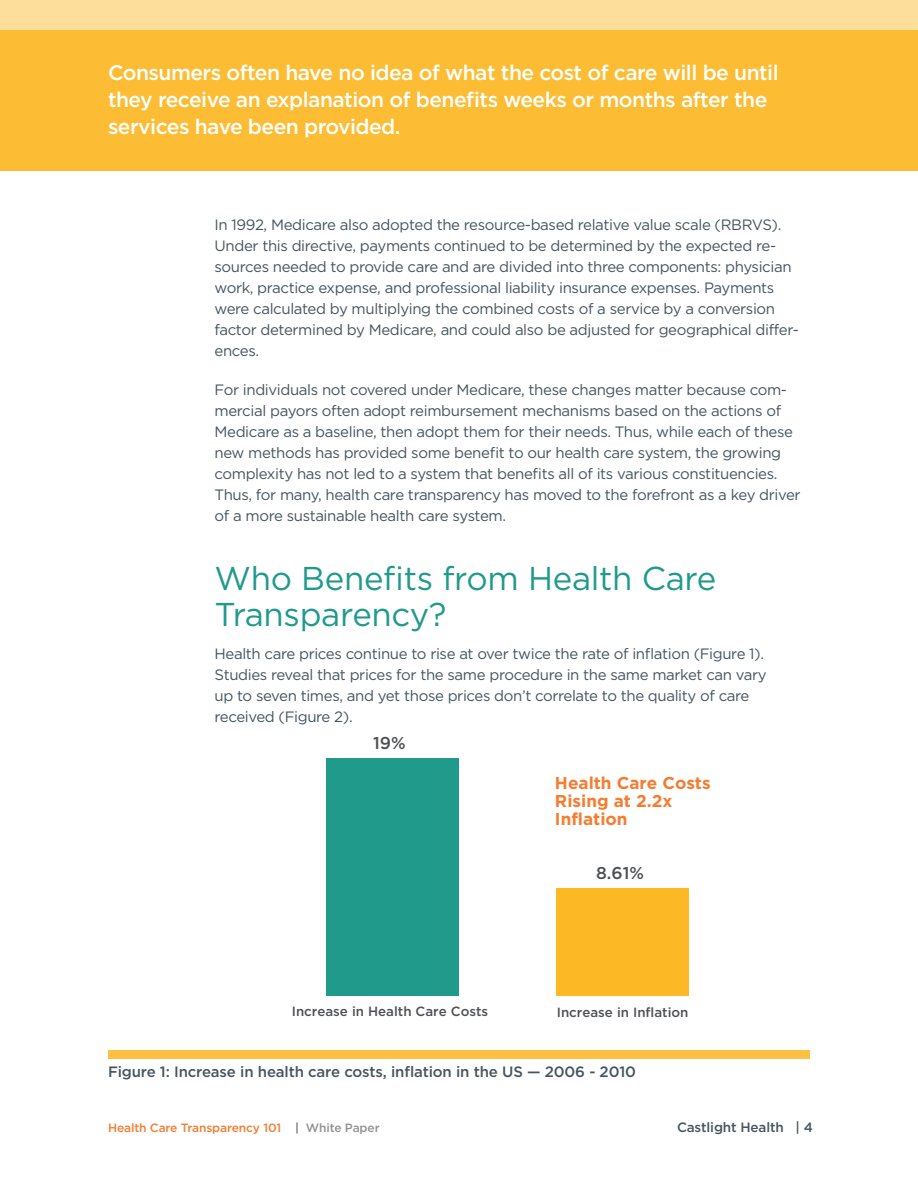
<style>
.page{position:relative;width:918px;height:1188px;background:#fff}
.page>*{position:absolute;margin:0;border:0;box-sizing:border-box;transform-origin:0 0}
.t1{font:33px/36px "Gotham";letter-spacing:-.01em;color:#209a8b}
.t2{font:500 21px/27px "Gotham";letter-spacing:-.025em;color:#fff}
.t3{font:700 17.1px/18.1px "Gotham";color:#f47d31}
.t4{font:500 17.1px "Gotham";color:#4e5054}
.t5{font:15px/21px "Gotham";letter-spacing:-.025em;color:#45555f}
.t6{font:500 15px "Gotham";letter-spacing:-.01em;color:#45555f}
.t7{font:500 13.5px "Gotham";letter-spacing:-.01em;color:#45555f}
.t8{font:500 13.35px "Gotham";color:#4e5054}
.t9{font:500 12px "Gotham";letter-spacing:-.01em;color:#f47d31}
.s1{color:#6c6d70}
.s2{color:#919295}
</style>
<div class="page">
<div style="left:0;top:0;width:918px;height:171px;background:#fdde9a"></div>
<div style="left:0;top:31px;width:918px;height:140px;background:#fcbd34"></div>
<div style="left:108px;top:1050px;width:702px;height:8px;background:#fcc142"></div>
<div style="left:326px;top:758px;width:132px;height:238px;background:#209a8b"></div>
<div style="left:556px;top:888px;width:133px;height:108px;background:#fcb825"></div>
<h2 class="t2" style="left:108px;top:59px;width:672px">Consumers often have no idea of what the cost of care will be until they receive an explanation of benefits weeks or months after the services have been provided.</h2>
<p class="t5" style="left:215px;top:214px;width:586px">In 1992, Medicare also adopted the resource-based relative value scale (RBRVS).<br>Under this directive, payments continued to be determined by the expected re&shy;sources needed to provide care and are divided into three components: physician work, practice expense, and professional liability insurance expenses. Payments were calculated by multiplying the combined costs of a service by a conversion factor determined by Medicare, and could also be adjusted for geographical differ&shy;ences.</p>
<p class="t5" style="left:215px;top:379px;width:588px">For individuals not covered under Medicare, these changes matter because com&shy;mercial payors often adopt reimbursement mechanisms based on the actions of Medicare as a baseline, then adopt them for their needs. Thus, while each of these new methods has provided some benefit to our health care system, the growing complexity has not led to a system that benefits all of its various constituencies.<br>Thus, for many, health care transparency has moved to the forefront as a key driver of a more sustainable health care system.</p>
<h1 class="t1" style="left:215px;top:559px;width:503px">Who Benefits from Health Care<br>Transparency?</h1>
<p class="t5" style="left:215px;top:643px;width:554px">Health care prices continue to rise at over twice the rate of inflation (Figure 1).<br>Studies reveal that prices for the same procedure in the same market can vary up to seven times, and yet those prices don’t correlate to the quality of care received (Figure 2).</p>
<p class="t4" style="left:373px;top:732px;width:34px">19%</p>
<p class="t3" style="left:555px;top:773px;width:157px">Health Care Costs<br>Rising at 2.2x<br>Inflation</p>
<p class="t4" style="left:596px;top:862px;width:49px">8.61%</p>
<p class="t8" style="left:292px;top:1003px;width:198px">Increase in Health Care Costs</p>
<p class="t8" style="left:557px;top:1004px;width:133px">Increase in Inflation</p>
<p class="t6" style="left:108px;top:1062px;width:529px">Figure 1: Increase in health care costs, inflation in the US — 2006 - 2010</p>
<p class="t9" style="left:108px;top:1120px;width:273px">Health Care Transparency 101 <span class="s1">|</span> <span class="s2">White Paper</span></p>
<p class="t7" style="left:677px;top:1119px;width:137px">Castlight Health | 4</p>
</div>
